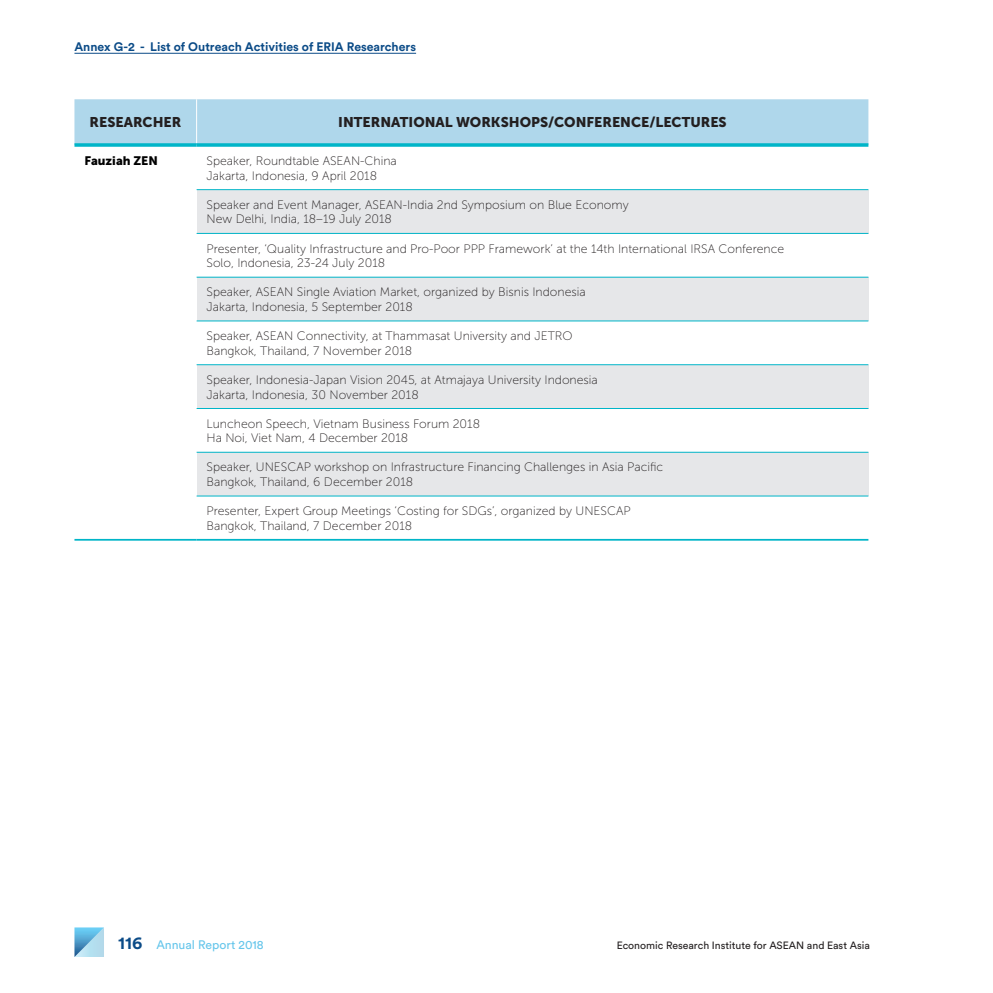
<style>
.page{position:relative;width:993px;height:993px;background:#fff}
.page>*{position:absolute;margin:0;border:0;box-sizing:border-box;transform-origin:0 0}
.t1{font:14px "Museo Sans 900";color:#231f20}
.t2{font:12.25px/14.7px "Museo Sans 100";color:#231f20}
.t3{font:700 12.25px "Circular Std";color:#0b4b87}
.t4{font:12.25px "Circular Std";color:#66c6eb}
.t5{font:12.25px "Museo Sans 900";color:#000}
.t6{font:10.5px "Circular Std";color:#231f20}
.s1{font-weight:700;font-size:17.5px;color:#0b4b87}
</style>
<div class="page">
<div style="left:74px;top:99px;width:794px;height:44px;background:#afd7eb"></div>
<div style="left:196px;top:189px;width:672px;height:44px;background:#e6e7e9"></div>
<div style="left:196px;top:277px;width:672px;height:44px;background:#e6e7e9"></div>
<div style="left:196px;top:364px;width:672px;height:44px;background:#e6e7e9"></div>
<div style="left:196px;top:452px;width:672px;height:44px;background:#e6e7e9"></div>
<hr style="left:196px;top:538px;width:672px;height:2px;background:#00b5c8">
<hr style="left:196px;top:99px;width:1px;height:44px;background:#fff">
<svg style="left:74px;top:143px;width:122px;height:4px"></svg>
<svg style="left:196px;top:143px;width:672px;height:4px;background:#1abbcd"></svg>
<hr style="left:74px;top:538px;width:122px;height:2px;background:#00b5c8">
<hr style="left:196px;top:189px;width:672px;height:1px;background:#00b5c8">
<hr style="left:196px;top:233px;width:672px;height:1px;background:#00b5c8">
<hr style="left:196px;top:277px;width:672px;height:1px;background:#00b5c8">
<hr style="left:196px;top:320px;width:672px;height:1px;background:#00b5c8">
<hr style="left:196px;top:364px;width:672px;height:1px;background:#00b5c8">
<hr style="left:196px;top:408px;width:672px;height:1px;background:#00b5c8">
<hr style="left:196px;top:452px;width:672px;height:1px;background:#00b5c8">
<hr style="left:196px;top:495px;width:672px;height:1px;background:#00b5c8">
<hr style="left:74px;top:53px;width:342px;height:1px;background:#0b4b87">
<svg style="left:74px;top:927px;width:30px;height:29px"></svg>
<p class="t3" style="left:74px;top:39px;width:343px">Annex G-2 - List of Outreach Activities of ERIA Researchers</p>
<p class="t1" style="left:90px;top:114px;width:93px">RESEARCHER</p>
<p class="t1" style="left:338px;top:114px;width:390px">INTERNATIONAL WORKSHOPS/CONFERENCE/LECTURES</p>
<p class="t5" style="left:84px;top:154px;width:75px">Fauziah ZEN</p>
<p class="t2" style="left:206px;top:153px;width:192px">Speaker, Roundtable ASEAN-China<br>Jakarta, Indonesia, 9 April 2018</p>
<p class="t2" style="left:206px;top:197px;width:423px">Speaker and Event Manager, ASEAN-India 2nd Symposium on Blue Economy<br>New Delhi, India, 18–19 July 2018</p>
<p class="t2" style="left:206px;top:241px;width:579px">Presenter, ‘Quality Infrastructure and Pro-Poor PPP Framework’ at the 14th International IRSA Conference<br>Solo, Indonesia, 23-24 July 2018</p>
<p class="t2" style="left:206px;top:285px;width:380px">Speaker, ASEAN Single Aviation Market, organized by Bisnis Indonesia<br>Jakarta, Indonesia, 5 September 2018</p>
<p class="t2" style="left:206px;top:328px;width:367px">Speaker, ASEAN Connectivity, at Thammasat University and JETRO<br>Bangkok, Thailand, 7 November 2018</p>
<p class="t2" style="left:206px;top:372px;width:393px">Speaker, Indonesia-Japan Vision 2045, at Atmajaya University Indonesia<br>Jakarta, Indonesia, 30 November 2018</p>
<p class="t2" style="left:206px;top:416px;width:275px">Luncheon Speech, Vietnam Business Forum 2018<br>Ha Noi, Viet Nam, 4 December 2018</p>
<p class="t2" style="left:206px;top:460px;width:458px">Speaker, UNESCAP workshop on Infrastructure Financing Challenges in Asia Pacific<br>Bangkok, Thailand, 6 December 2018</p>
<p class="t2" style="left:206px;top:503px;width:425px">Presenter, Expert Group Meetings ‘Costing for SDGs’, organized by UNESCAP<br>Bangkok, Thailand, 7 December 2018</p>
<p class="t4" style="left:118px;top:937px;width:147px"><span class="s1">116</span> Annual Report 2018</p>
<p class="t6" style="left:616px;top:938px;width:254px">Economic Research Institute for ASEAN and East Asia</p>
</div>
